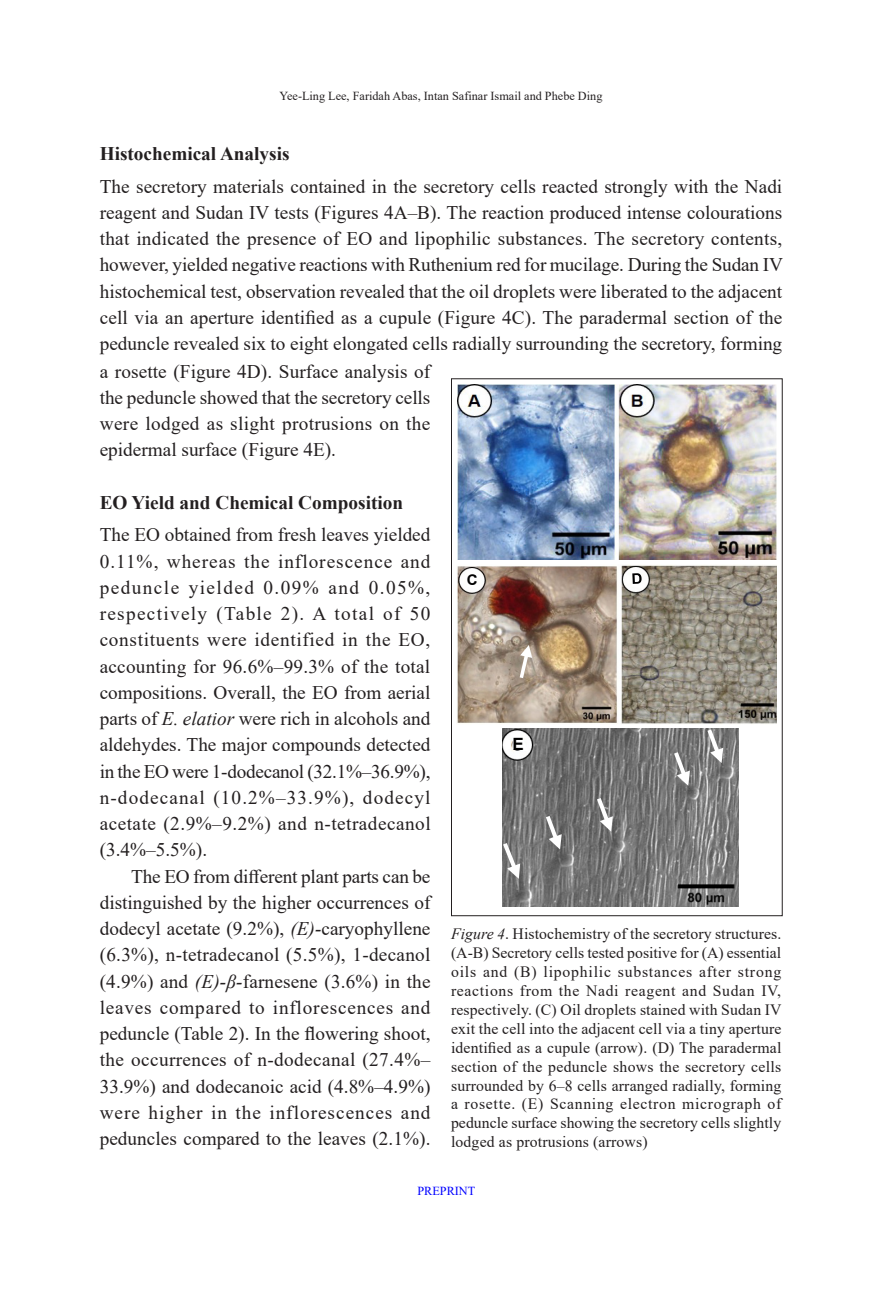
<style>
.page{position:relative;width:882px;height:1298px;background:#fff}
.page>*{position:absolute;margin:0;border:0;box-sizing:border-box;transform-origin:0 0}
.Only_Para_body_text{font:19.25px/26.2px "Times New Roman";color:#231f20;text-align:justify}
.First_para_body_text{font:19.25px/26.2px "Times New Roman";letter-spacing:.025em;color:#231f20;text-align:justify}
.Last_para_body_text{font:19.25px/26.2px "Times New Roman";color:#231f20;text-align:justify}
.Subhead_2{font:700 19.25px "Times New Roman";color:#231f20}
.t1{font:700 16.97px "Arial";color:#000}
.Body_Table{font:15.75px/18.9px "Times New Roman";letter-spacing:.01em;color:#231f20;text-align:justify}
.t2{font:700 14.7px "Arial";color:#000}
.t3{font:12.25px "Times New Roman";color:#231f20}
.t4{font:12.25px "Times New Roman";color:#00f}
.s1{font-style:italic}
</style>
<div class="page">
<img style="left:457px;top:384px;width:320px;height:176px">
<img style="left:457px;top:565px;width:320px;height:159px">
<svg style="left:466px;top:571px;width:1px;height:18px"></svg>
<img style="left:467px;top:571px;width:15px;height:18px">
<svg style="left:631px;top:569px;width:15px;height:20px"></svg>
<svg style="left:517px;top:645px;width:15px;height:37px"></svg>
<img style="left:502px;top:728px;width:237px;height:178px">
<svg style="left:512px;top:733px;width:20px;height:19px"></svg>
<svg style="left:543px;top:811px;width:19px;height:38px"></svg>
<svg style="left:594px;top:794px;width:19px;height:38px"></svg>
<svg style="left:671px;top:748px;width:19px;height:38px"></svg>
<svg style="left:704px;top:728px;width:19px;height:35px"></svg>
<svg style="left:502px;top:839px;width:18px;height:40px"></svg>
<p class="t3" style="left:280px;top:87px;width:324px">Yee-Ling Lee, Faridah Abas, Intan Safinar Ismail and Phebe Ding</p>
<p class="Subhead_2" style="left:100px;top:140px;width:191px">Histochemical Analysis</p>
<p class="Only_Para_body_text" style="left:100px;top:172px;width:685px">The secretory materials contained in the secretory cells reacted strongly with the Nadi reagent and Sudan IV tests (Figures 4A–B). The reaction produced intense colourations that indicated the presence of EO and lipophilic substances. The secretory contents, however, yielded negative reactions with Ruthenium red for mucilage. During the Sudan IV histochemical test, observation revealed that the oil droplets were liberated to the adjacent cell via an aperture identified as a cupule (Figure 4C). The paradermal section of the peduncle revealed six to eight elongated cells radially surrounding the secretory, forming</p>
<p class="Only_Para_body_text" style="left:100px;top:357px;width:332px">a rosette (Figure 4D). Surface analysis of the peduncle showed that the secretory cells were lodged as slight protrusions on the epidermal surface (Figure 4E).</p>
<p class="Subhead_2" style="left:100px;top:488px;width:305px">EO Yield and Chemical Composition</p>
<p class="First_para_body_text" style="left:100px;top:521px;width:332px">The EO obtained from fresh leaves yielded 0.11%, whereas the inflorescence and peduncle yielded 0.09% and 0.05%, respectively (Table 2). A total of 50 constituents were identified in the EO, accounting for 96.6%–99.3% of the total compositions. Overall, the EO from aerial parts of <span class="s1">E. elatior</span> were rich in alcohols and aldehydes. The major compounds detected in the EO were 1-dodecanol (32.1%–36.9%), n-dodecanal (10.2%–33.9%), dodecyl acetate (2.9%–9.2%) and n-tetradecanol (3.4%–5.5%).</p>
<p class="Last_para_body_text" style="left:100px;top:862px;width:332px;text-indent:32px">The EO from different plant parts can be distinguished by the higher occurrences of dodecyl acetate (9.2%), <span class="s1">(E)-</span>caryophyllene (6.3%), n-tetradecanol (5.5%), 1-decanol (4.9%) and <span class="s1">(E)-β-</span>farnesene (3.6%) in the leaves compared to inflorescences and peduncle (Table 2). In the flowering shoot, the occurrences of n-dodecanal (27.4%– 33.9%) and dodecanoic acid (4.8%–4.9%) were higher in the inflorescences and peduncles compared to the leaves (2.1%).</p>
<p class="t2" style="left:467px;top:569px;width:12px">C</p>
<p class="t1" style="left:512px;top:732px;width:13px">E</p>
<p class="Body_Table" style="left:451px;top:924px;width:332px"><span class="s1">Figure 4</span>. Histochemistry of the secretory structures. (A-B) Secretory cells tested positive for (A) essential oils and (B) lipophilic substances after strong reactions from the Nadi reagent and Sudan IV, respectively. (C) Oil droplets stained with Sudan IV exit the cell into the adjacent cell via a tiny aperture identified as a cupule (arrow). (D) The paradermal section of the peduncle shows the secretory cells surrounded by 6–8 cells arranged radially, forming a rosette. (E) Scanning electron micrograph of peduncle surface showing the secretory cells slightly lodged as protrusions (arrows)</p>
<p class="t4" style="left:417px;top:1182px;width:59px">PREPRINT</p>
</div>
